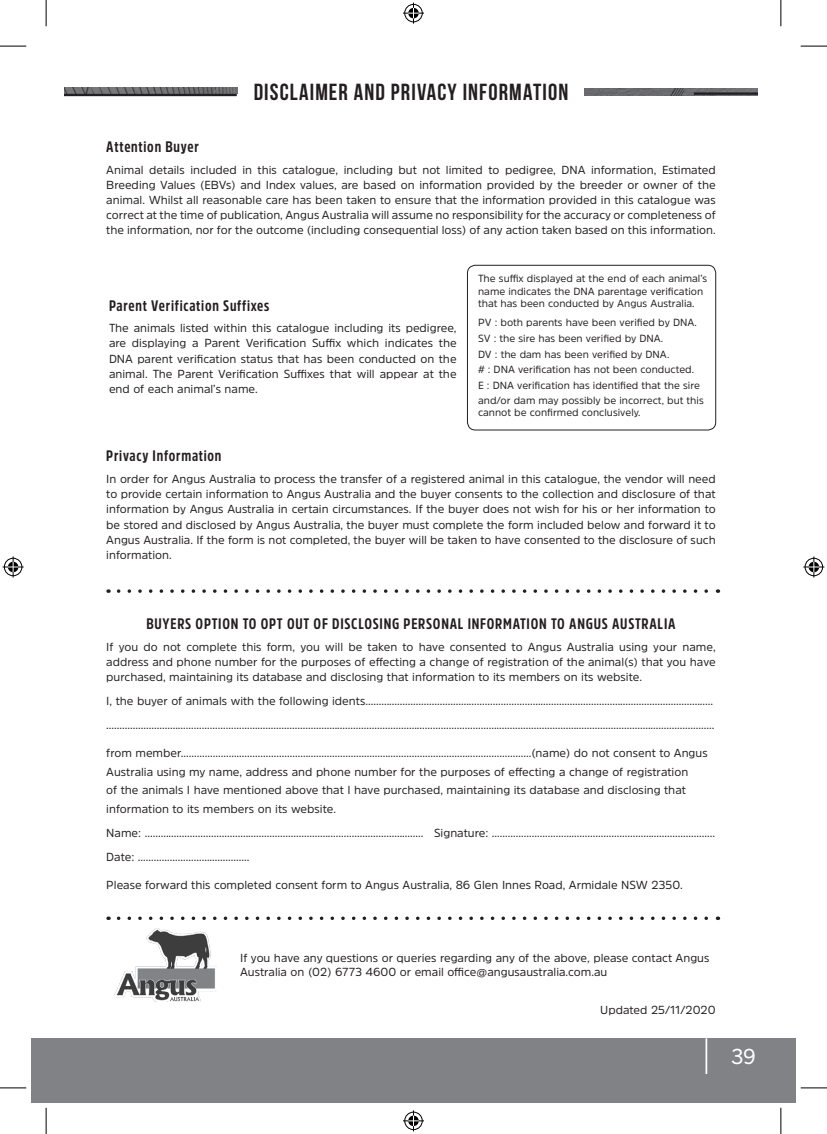
<style>
.page{position:relative;width:827px;height:1134px;background:#fff}
.page>*{position:absolute;margin:0;border:0;box-sizing:border-box;transform-origin:0 0}
.t1{font:700 23.28px "Bebas Neue";letter-spacing:.045em;color:#231f20}
.t2{font:21px "Trade Gothic Next LT Pro";color:#fff}
.t3{font:700 15.05px "Amsi Pro Cond";letter-spacing:.05em;color:#231f20}
.t4{font:11.72px/15px "Amsi Pro";color:#231f20;text-align:justify}
.t5{font:10.33px/15.6px "Amsi Pro";color:#231f20}
</style>
<div class="page">
<div style="left:31px;top:1038px;width:764px;height:65px;background:#808285"></div>
<hr style="left:705px;top:1038px;width:2px;height:36px;background:#fff">
<img style="left:115px;top:928px;width:101px;height:74px">
<img style="left:64px;top:87px;width:174px;height:7px">
<hr style="left:64px;top:94px;width:173px;height:2px;background:#231f20">
<img style="left:584px;top:88px;width:173px;height:7px">
<hr style="left:693px;top:92px;width:64px;height:3px;background:#231f20">
<svg style="left:118px;top:589px;width:600px;height:4px"></svg>
<svg style="left:118px;top:916px;width:600px;height:4px"></svg>
<div style="left:467px;top:265px;width:248px;height:165px;border:1px solid #231f20;border-radius:8px"></div>
<svg style="left:0;top:46px;width:26px;height:1px"></svg>
<svg style="left:800px;top:46px;width:26px;height:1px"></svg>
<svg style="left:0;top:1088px;width:26px;height:1px"></svg>
<svg style="left:800px;top:1088px;width:26px;height:1px"></svg>
<svg style="left:46px;top:0;width:1px;height:26px"></svg>
<svg style="left:46px;top:1108px;width:1px;height:26px"></svg>
<svg style="left:780px;top:0;width:1px;height:26px"></svg>
<svg style="left:780px;top:1108px;width:1px;height:26px"></svg>
<svg style="left:403px;top:3px;width:21px;height:21px"></svg>
<svg style="left:403px;top:1110px;width:21px;height:21px"></svg>
<svg style="left:3px;top:556px;width:21px;height:21px"></svg>
<svg style="left:803px;top:556px;width:21px;height:21px"></svg>
<h1 class="t1" style="left:254px;top:80px;width:316px">DISCLAIMER AND PRIVACY INFORMATION</h1>
<p class="t3" style="left:106px;top:136px;width:94px">Attention Buyer</p>
<p class="t4" style="left:106px;top:162px;width:610px">Animal details included in this catalogue, including but not limited to pedigree, DNA information, Estimated Breeding Values (EBVs) and Index values, are based on information provided by the breeder or owner of the animal. Whilst all reasonable care has been taken to ensure that the information provided in this catalogue was correct at the time of publication, Angus Australia will assume no responsibility for the accuracy or completeness of the information, nor for the outcome (including consequential loss) of any action taken based on this information.</p>
<p class="t3" style="left:109px;top:295px;width:162px">Parent Verification Suffixes</p>
<p class="t4" style="left:109px;top:320px;width:349px">The animals listed within this catalogue including its pedigree, are displaying a Parent Verification Suffix which indicates the DNA parent verification status that has been conducted on the animal. The Parent Verification Suffixes that will appear at the end of each animal’s name.</p>
<p class="t5" style="left:478px;top:272px;width:231px;line-height:12.4px">The suffix displayed at the end of each animal’s name indicates the DNA parentage verification that has been conducted by Angus Australia.</p>
<p class="t5" style="left:478px;top:314px;width:227px">PV : both parents have been verified by DNA.<br>SV : the sire has been verified by DNA.<br>DV : the dam has been verified by DNA.<br># : DNA verification has not been conducted.<br>E : DNA verification has identified that the sire and/or dam may possibly be incorrect, but this</p>
<p class="t5" style="left:478px;top:404px;width:164px">cannot be confirmed conclusively.</p>
<p class="t3" style="left:106px;top:446px;width:117px">Privacy Information</p>
<p class="t4" style="left:106px;top:471px;width:611px">In order for Angus Australia to process the transfer of a registered animal in this catalogue, the vendor will need to provide certain information to Angus Australia and the buyer consents to the collection and disclosure of that information by Angus Australia in certain circumstances. If the buyer does not wish for his or her information to be stored and disclosed by Angus Australia, the buyer must complete the form included below and forward it to Angus Australia. If the form is not completed, the buyer will be taken to have consented to the disclosure of such information.</p>
<p class="t3" style="left:146px;top:613px;width:530px">BUYERS OPTION TO OPT OUT OF DISCLOSING PERSONAL INFORMATION TO ANGUS AUSTRALIA</p>
<p class="t4" style="left:106px;top:639px;width:611px">If you do not complete this form, you will be taken to have consented to Angus Australia using your name, address and phone number for the purposes of effecting a change of registration of the animal(s) that you have purchased, maintaining its database and disclosing that information to its members on its website.</p>
<p class="t4" style="left:106px;top:688px;width:609px;line-height:23.8px">I, the buyer of animals with the following idents…………………………………………………………………………………...................................... ………………………………………………………………………………………………………………………………………………………………………........................................</p>
<p class="t4" style="left:106px;top:743px;width:602px;line-height:18.6px;text-align:left">from member………………………………………………………………............................................................(name) do not consent to Angus Australia using my name, address and phone number for the purposes of effecting a change of registration<br>of the animals I have mentioned above that I have purchased, maintaining its database and disclosing that information to its members on its website.</p>
<p class="t4" style="left:106px;top:821px;width:610px;line-height:23.8px">Name: ……………………………………………………………………........................... Signature: …………………………………………………………..................<br>Date: …………………………….........</p>
<p class="t4" style="left:106px;top:877px;width:578px">Please forward this completed consent form to Angus Australia, 86 Glen Innes Road, Armidale NSW 2350.</p>
<p class="t4" style="left:240px;top:951px;width:470px;line-height:14px">If you have any questions or queries regarding any of the above, please contact Angus<br>Australia on (02) 6773 4600 or email office@angusaustralia.com.au</p>
<p class="t4" style="left:600px;top:1002px;width:117px">Updated 25/11/2020</p>
<h2 class="t2" style="left:731px;top:1042px;width:26px">39</h2>
</div>
